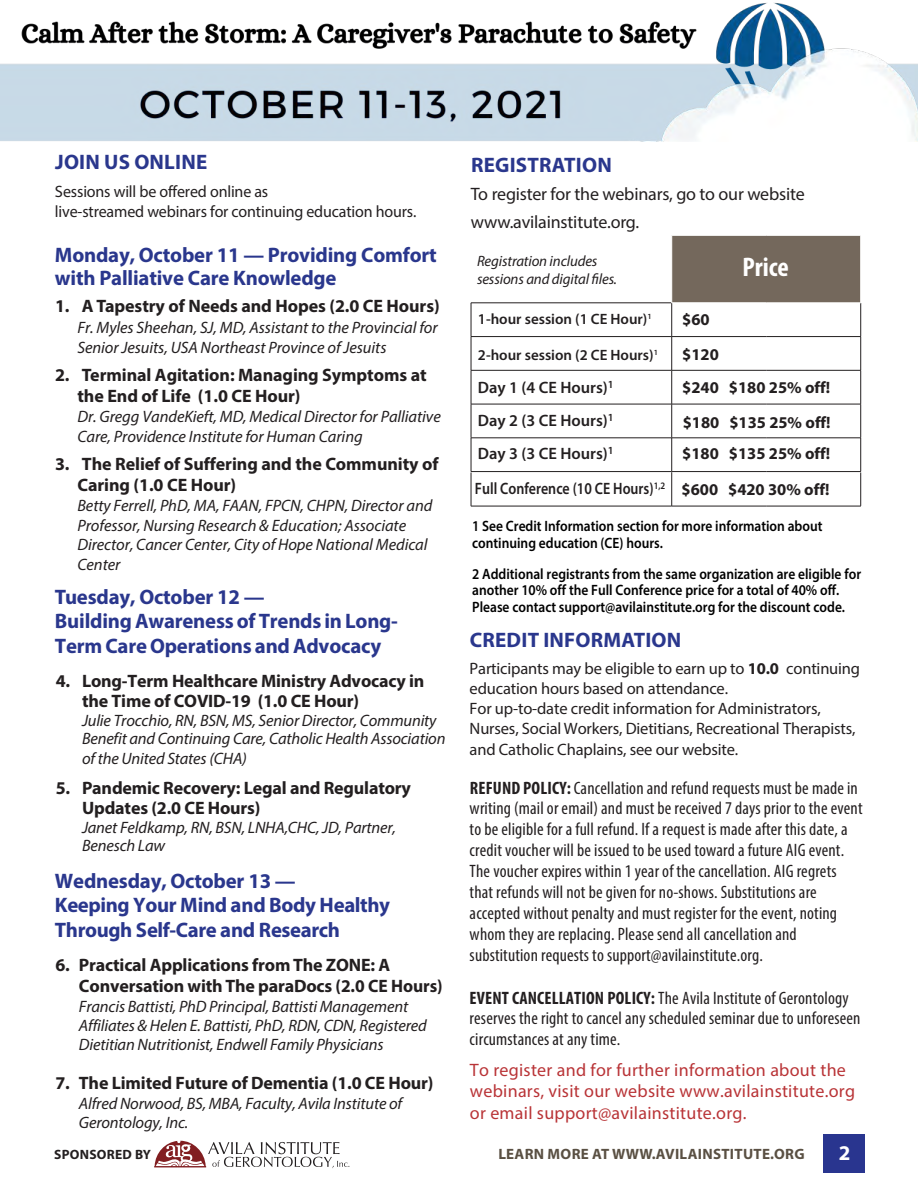
<style>
.page{position:relative;width:918px;height:1188px;background:#fff}
.page>*{position:absolute;margin:0;border:0;box-sizing:border-box;transform-origin:0 0}
.t1{font:700 condensed 27px "Myriad Pro";color:#fff}
.t2{font:700 21px/24.8px "Myriad Pro";letter-spacing:-.01em;color:#2a378d}
.t3{font:700 21px "Myriad Pro";letter-spacing:.01em;color:#2a378d}
.t4{font:700 21px "Myriad Pro";color:#fff}
.t5{font:condensed 18px/21px "Myriad Pro";letter-spacing:.01em;color:#231f20}
.t6{font:700 18px/20.2px "Myriad Pro";letter-spacing:-.01em;color:#231f20}
.t7{font:18px/21.6px "Myriad Pro";letter-spacing:.015em;color:#b93437}
.t8{font:18px "Myriad Pro";letter-spacing:-.01em;color:#231f20}
.t9{font:italic 16.5px/19.5px "Myriad Pro";letter-spacing:-.01em;color:#231f20}
.t10{font:16.5px/20.2px "Myriad Pro";letter-spacing:-.01em;color:#231f20}
.t11{font:700 16.5px/34.8px "Myriad Pro";color:#231f20;text-align:right}
.t12{font:600 16.5px "Myriad Pro";color:#231f20}
.t13{font:600 15px/16.4px "Myriad Pro";color:#000;scale:.9 1}
.t14{font:600 15px "Myriad Pro";color:#231f20}
.t15{font:italic 15px/18px "Myriad Pro";letter-spacing:-.01em;color:#231f20}
.t16{font:700 15px "Myriad Pro";letter-spacing:.02em;color:#5a5043}
.t17{font:700 13.5px "Myriad Pro";letter-spacing:.02em;color:#231f20}
.s1{font-weight:600}
.s2{font-weight:700}
</style>
<div class="page">
<img style="left:0;top:2px;width:918px;height:139px">
<svg style="left:154px;top:1141px;width:195px;height:27px"></svg>
<div style="left:824px;top:1134px;width:42px;height:39px;background:#29358f"></div>
<div style="left:672px;top:236px;width:188px;height:67px;background:#74685c"></div>
<svg style="left:472px;top:304px;width:294px;height:167px"></svg>
<hr style="left:471px;top:303px;width:201px;height:1px;background:#231f20">
<hr style="left:471px;top:303px;width:1px;height:33px;background:#231f20">
<hr style="left:671px;top:303px;width:1px;height:33px;background:#231f20">
<hr style="left:860px;top:303px;width:1px;height:33px;background:#231f20">
<hr style="left:471px;top:336px;width:201px;height:1px;background:#231f20">
<hr style="left:471px;top:337px;width:1px;height:33px;background:#231f20">
<hr style="left:672px;top:336px;width:94px;height:1px;background:#231f20">
<hr style="left:671px;top:337px;width:1px;height:33px;background:#231f20">
<hr style="left:766px;top:336px;width:95px;height:1px;background:#231f20">
<hr style="left:860px;top:337px;width:1px;height:33px;background:#231f20">
<hr style="left:471px;top:370px;width:201px;height:1px;background:#231f20">
<hr style="left:471px;top:371px;width:1px;height:33px;background:#231f20">
<hr style="left:672px;top:370px;width:94px;height:1px;background:#231f20">
<hr style="left:671px;top:371px;width:1px;height:33px;background:#231f20">
<hr style="left:766px;top:370px;width:95px;height:1px;background:#231f20">
<hr style="left:860px;top:371px;width:1px;height:33px;background:#231f20">
<hr style="left:471px;top:404px;width:201px;height:1px;background:#231f20">
<hr style="left:471px;top:404px;width:1px;height:34px;background:#231f20">
<hr style="left:672px;top:404px;width:94px;height:1px;background:#231f20">
<hr style="left:671px;top:404px;width:1px;height:34px;background:#231f20">
<hr style="left:766px;top:404px;width:95px;height:1px;background:#231f20">
<hr style="left:860px;top:404px;width:1px;height:34px;background:#231f20">
<hr style="left:471px;top:438px;width:201px;height:1px;background:#231f20">
<hr style="left:471px;top:438px;width:1px;height:33px;background:#231f20">
<hr style="left:672px;top:438px;width:94px;height:1px;background:#231f20">
<hr style="left:671px;top:438px;width:1px;height:33px;background:#231f20">
<hr style="left:766px;top:438px;width:95px;height:1px;background:#231f20">
<hr style="left:860px;top:438px;width:1px;height:33px;background:#231f20">
<hr style="left:471px;top:471px;width:201px;height:1px;background:#231f20">
<hr style="left:766px;top:471px;width:95px;height:1px;background:#231f20">
<hr style="left:766px;top:303px;width:95px;height:1px;background:#fff">
<hr style="left:471px;top:473px;width:1px;height:33px;background:#231f20">
<hr style="left:671px;top:472px;width:1px;height:34px;background:#231f20">
<hr style="left:860px;top:473px;width:1px;height:33px;background:#231f20">
<hr style="left:471px;top:506px;width:201px;height:1px;background:#231f20">
<hr style="left:672px;top:506px;width:94px;height:1px;background:#231f20">
<hr style="left:766px;top:506px;width:95px;height:1px;background:#231f20">
<hr style="left:672px;top:471px;width:94px;height:1px;background:#231f20">
<p class="t3" style="left:55px;top:148px;width:154px">JOIN US ONLINE</p>
<p class="t10" style="left:55px;top:181px;width:363px;line-height:19.8px">Sessions will be offered online as<br>live-streamed webinars for continuing education hours.</p>
<p class="t2" style="left:55px;top:243px;width:383px;line-height:23.2px">Monday, October 11 — Providing Comfort with Palliative Care Knowledge</p>
<p class="t6" style="left:55px;top:295px;width:386px">1. A Tapestry of Needs and Hopes (2.0 CE Hours)</p>
<p class="t9" style="left:77px;top:317px;width:362px;line-height:20px">Fr. Myles Sheehan, SJ, MD, Assistant to the Provincial for<br>Senior Jesuits, USA Northeast Province of Jesuits</p>
<p class="t6" style="left:77px;top:364px;width:351px;line-height:21.1px;text-indent:-22px">2. Terminal Agitation: Managing Symptoms at the End of Life (1.0 CE Hour)</p>
<p class="t9" style="left:77px;top:407px;width:365px">Dr. Gregg VandeKieft, MD, Medical Director for Palliative<br>Care, Providence Institute for Human Caring</p>
<p class="t6" style="left:77px;top:453px;width:363px;line-height:21.3px;text-indent:-22px">3. The Relief of Suffering and the Community of<br>Caring (1.0 CE Hour)</p>
<p class="t9" style="left:77px;top:496px;width:356px">Betty Ferrell, PhD, MA, FAAN, FPCN, CHPN, Director and Professor, Nursing Research &amp; Education; Associate Director, Cancer Center, City of Hope National Medical Center</p>
<p class="t2" style="left:55px;top:584px;width:344px">Tuesday, October 12 —<br>Building Awareness of Trends in Long-<br>Term Care Operations and Advocacy</p>
<p class="t6" style="left:82px;top:670px;width:344px;text-indent:-26px">4. Long-Term Healthcare Ministry Advocacy in the Time of COVID-19 (1.0 CE Hour)</p>
<p class="t9" style="left:82px;top:710px;width:365px;line-height:19px">Julie Trocchio, RN, BSN, MS, Senior Director, Community<br>Benefit and Continuing Care, Catholic Health Association of the United States (CHA)</p>
<p class="t6" style="left:82px;top:777px;width:331px;text-indent:-26px">5. Pandemic Recovery: Legal and Regulatory<br>Updates (2.0 CE Hours)</p>
<p class="t9" style="left:82px;top:818px;width:316px;line-height:18.5px">Janet Feldkamp, RN, BSN, LNHA,CHC, JD, Partner,<br>Benesch Law</p>
<p class="t2" style="left:55px;top:868px;width:337px">Wednesday, October 13 —<br>Keeping Your Mind and Body Healthy<br>Through Self-Care and Research</p>
<p class="t6" style="left:79px;top:954px;width:365px;line-height:21px;text-indent:-24px">6. Practical Applications from The ZONE: A<br>Conversation withThe paraDocs (2.0 CE Hours)</p>
<p class="t9" style="left:79px;top:996px;width:349px">Francis Battisti, PhD Principal, Battisti Management<br>Affiliates &amp; Helen E. Battisti, PhD, RDN, CDN, Registered<br>Dietitian Nutritionist, Endwell Family Physicians</p>
<p class="t6" style="left:55px;top:1072px;width:380px">7. The Limited Future of Dementia (1.0 CE Hour)</p>
<p class="t9" style="left:79px;top:1093px;width:325px">Alfred Norwood, BS, MBA, Faculty, Avila Institute of<br>Gerontology, Inc.</p>
<p class="t3" style="left:471px;top:151px;width:142px">REGISTRATION</p>
<p class="t8" style="left:471px;top:183px;width:335px">To register for the webinars, go to our website</p>
<p class="t8" style="left:471px;top:211px;width:170px">www.avilainstitute.org.</p>
<p class="t15" style="left:477px;top:252px;width:142px">Registration includes sessions and digital files.</p>
<p class="t1" style="left:743px;top:250px;width:48px">Price</p>
<p class="t14" style="left:478px;top:309px;width:175px">1-hour session (1 CE Hour)<sup>1</sup></p>
<p class="t11" style="left:682px;top:302px;width:29px">$60</p>
<p class="t11" style="left:682px;top:336px;width:38px">$120</p>
<p class="t12" style="left:478px;top:377px;width:137px">Day 1 (4 CE Hours)<sup>1</sup></p>
<p class="t11" style="left:682px;top:370px;width:149px">$240 $180 25% off!</p>
<p class="t12" style="left:478px;top:410px;width:137px">Day 2 (3 CE Hours)<sup>1</sup></p>
<p class="t11" style="left:683px;top:404px;width:149px">$180 $135 25% off!</p>
<p class="t12" style="left:478px;top:443px;width:137px">Day 3 (3 CE Hours)<sup>1</sup></p>
<p class="t14" style="left:478px;top:345px;width:182px">2-hour session (2 CE Hours)<sup>1</sup></p>
<p class="t11" style="left:475px;top:436px;width:357px">$180 $135 25% off!<br><span class="s1">Full Conference (10 CE Hours)</span><sup>1,2</sup> $600 $420 30% off!</p>
<p class="t13" style="left:472px;top:518px;width:391px">1 See Credit Information section for more information about continuing education (CE) hours.</p>
<p class="t13" style="left:472px;top:565px;width:434px">2 Additional registrants from the same organization are eligible for another 10% off the Full Conference price for a total of 40% off.<br>Please contact support@avilainstitute.org for the discount code.</p>
<p class="t3" style="left:470px;top:627px;width:213px">CREDIT INFORMATION</p>
<p class="t10" style="left:470px;top:658px;width:392px">Participants may be eligible to earn up to <span class="s2">10.0</span> continuing education hours based on attendance.<br>For up-to-date credit information for Administrators, Nurses, Social Workers, Dietitians, Recreational Therapists, and Catholic Chaplains, see our website.</p>
<p class="t5" style="left:470px;top:777px;width:394px"><span class="s2">REFUND POLICY:</span> Cancellation and refund requests must be made in writing (mail or email) and must be received 7 days prior to the event to be eligible for a full refund. If a request is made after this date, a credit voucher will be issued to be used toward a future AIG event.<br>The voucher expires within 1 year of the cancellation. AIG regrets that refunds will not be given for no-shows. Substitutions are accepted without penalty and must register for the event, noting whom they are replacing. Please send all cancellation and substitution requests to support@avilainstitute.org.</p>
<p class="t5" style="left:470px;top:988px;width:392px;line-height:20.4px"><span class="s2">EVENT CANCELLATION POLICY:</span> The Avila Institute of Gerontology reserves the right to cancel any scheduled seminar due to unforeseen circumstances at any time.</p>
<p class="t7" style="left:470px;top:1059px;width:387px">To register and for further information about the webinars, visit our website www.avilainstitute.org or email support@avilainstitute.org.</p>
<p class="t17" style="left:54px;top:1145px;width:98px">SPONSORED BY</p>
<p class="t16" style="left:498px;top:1144px;width:308px">LEARN MORE AT WWW.AVILAINSTITUTE.ORG</p>
<p class="t4" style="left:839px;top:1140px;width:13px">2</p>
</div>
